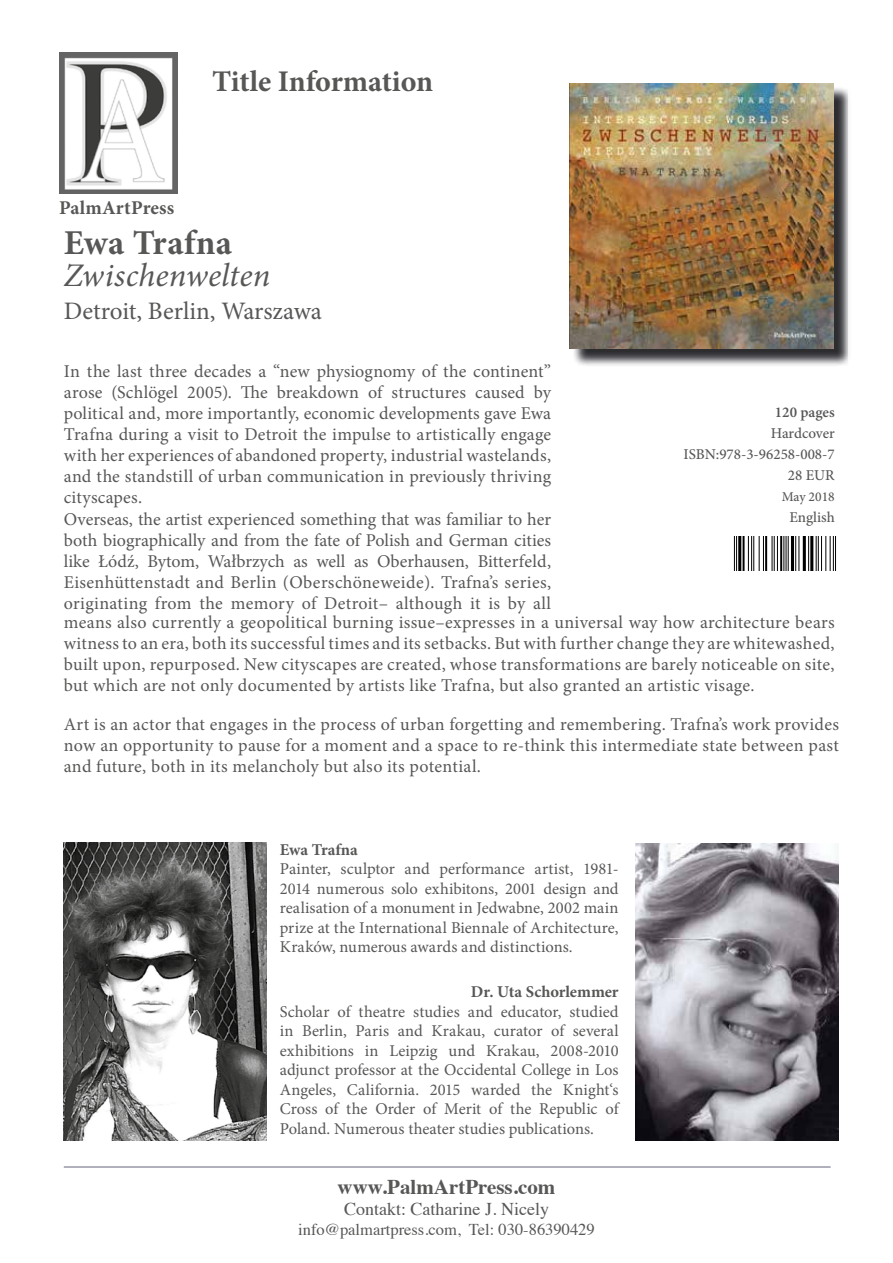
<style>
.page{position:relative;width:893px;height:1263px;background:#fff}
.page>*{position:absolute;margin:0;border:0;box-sizing:border-box;transform-origin:0 0}
.t1{font:700 34.95px "Minion Pro";letter-spacing:.01em;color:#575756}
.t2{font:italic 33px "Minion Pro";letter-spacing:.005em;color:#575756}
.t3{font:700 30px "Minion Pro";letter-spacing:-.005em;color:#575756}
.t4{font:25.2px "Minion Pro";color:#575756}
.t5{font:700 21px "Times";color:#575756}
.t6{font:700 19.5px "Minion Pro";letter-spacing:.01em;color:#575756}
.t7{font:18px/21px "Minion Pro";letter-spacing:.015em;color:#575756;text-align:justify}
.t8{font:18px "Times";color:#575756}
.t9{font:16.5px/19.5px "Minion Pro";color:#575756;text-align:justify}
.t10{font:16.5px "Times";color:#575756}
.t11{font:700 16.5px "Minion Pro";letter-spacing:-.005em;color:#575756}
.t12{font:500 15px/21px "Minion Pro";color:#575756;text-align:right}
.t13{font:600 15px "Minion Pro";color:#575756}
.t14{font:500 13.5px "Minion Pro";color:#575756}
</style>
<div class="page">
<img style="left:59px;top:53px;width:118px;height:140px">
<div style="left:572px;top:86px;width:276px;height:281px;background:#000;opacity:.75"></div>
<img style="left:570px;top:84px;width:264px;height:264px">
<hr style="left:64px;top:1166px;width:767px;height:1px;background:#61637a">
<img style="left:64px;top:843px;width:203px;height:297px">
<img style="left:635px;top:843px;width:204px;height:297px">
<hr style="left:734px;top:537px;width:1px;height:33px;background:#000">
<hr style="left:736px;top:537px;width:1px;height:33px;background:#000">
<hr style="left:738px;top:537px;width:3px;height:33px;background:#000">
<hr style="left:743px;top:537px;width:1px;height:33px;background:#000">
<hr style="left:748px;top:537px;width:1px;height:33px;background:#000">
<hr style="left:751px;top:537px;width:1px;height:33px;background:#000">
<hr style="left:753px;top:537px;width:1px;height:33px;background:#000">
<hr style="left:759px;top:537px;width:1px;height:33px;background:#000">
<hr style="left:763px;top:537px;width:1px;height:33px;background:#000">
<hr style="left:765px;top:537px;width:2px;height:33px;background:#000">
<hr style="left:772px;top:537px;width:1px;height:33px;background:#000">
<hr style="left:774px;top:537px;width:1px;height:33px;background:#000">
<hr style="left:777px;top:537px;width:1px;height:33px;background:#000">
<hr style="left:780px;top:537px;width:2px;height:33px;background:#000">
<hr style="left:783px;top:537px;width:1px;height:33px;background:#000">
<hr style="left:786px;top:537px;width:1px;height:33px;background:#000">
<hr style="left:788px;top:537px;width:1px;height:33px;background:#000">
<hr style="left:791px;top:537px;width:3px;height:33px;background:#000">
<hr style="left:795px;top:537px;width:1px;height:33px;background:#000">
<hr style="left:798px;top:537px;width:1px;height:33px;background:#000">
<hr style="left:803px;top:537px;width:3px;height:33px;background:#000">
<hr style="left:808px;top:537px;width:1px;height:33px;background:#000">
<hr style="left:810px;top:537px;width:3px;height:33px;background:#000">
<hr style="left:816px;top:537px;width:1px;height:33px;background:#000">
<hr style="left:818px;top:537px;width:1px;height:33px;background:#000">
<hr style="left:821px;top:537px;width:1px;height:33px;background:#000">
<hr style="left:825px;top:537px;width:1px;height:33px;background:#000">
<hr style="left:830px;top:537px;width:1px;height:33px;background:#000">
<hr style="left:833px;top:537px;width:1px;height:33px;background:#000">
<hr style="left:835px;top:537px;width:1px;height:33px;background:#000">
<h3 class="t3" style="left:212px;top:60px;width:223px">Title Information</h3>
<p class="t6" style="left:59px;top:194px;width:117px">PalmArtPress</p>
<h1 class="t1" style="left:64px;top:219px;width:170px">Ewa Trafna</h1>
<h2 class="t2" style="left:64px;top:253px;width:208px">Zwischenwelten</h2>
<h3 class="t4" style="left:64px;top:294px;width:260px">Detroit, Berlin, Warszawa</h3>
<p class="t7" style="left:64px;top:361px;width:489px">In the last three decades a “new physiognomy of the continent” arose (Schlögel 2005). The breakdown of structures caused by political and, more importantly, economic developments gave Ewa Trafna during a visit to Detroit the impulse to artistically engage with her experiences of abandoned property, industrial wastelands, and the standstill of urban communication in previously thriving cityscapes.</p>
<p class="t13" style="left:775px;top:402px;width:61px">120 pages</p>
<p class="t12" style="left:684px;top:423px;width:153px">Hardcover<br>ISBN:978-3-96258-008-7<br>28 EUR</p>
<p class="t14" style="left:782px;top:487px;width:54px">May 2018</p>
<p class="t12" style="left:789px;top:507px;width:47px">English</p>
<p class="t7" style="left:64px;top:509px;width:489px">Overseas, the artist experienced something that was familiar to her both biographically and from the fate of Polish and German cities like Łódź, Bytom, Wałbrzych as well as Oberhausen, Bitterfeld, Eisenhüttenstadt and Berlin (Oberschöneweide). Trafna’s series, originating from the memory of Detroit– although it is by all</p>
<p class="t7" style="left:64px;top:612px;width:772px">means also currently a geopolitical burning issue–expresses in a universal way how architecture bears witness to an era, both its successful times and its setbacks. But with further change they are whitewashed, built upon, repurposed. New cityscapes are created, whose transformations are barely noticeable on site, but which are not only documented by artists like Trafna, but also granted an artistic visage.</p>
<p class="t7" style="left:64px;top:714px;width:777px">Art is an actor that engages in the process of urban forgetting and remembering. Trafna’s work provides now an opportunity to pause for a moment and a space to re-think this intermediate state between past and future, both in its melancholy but also its potential.</p>
<p class="t11" style="left:280px;top:838px;width:80px">Ewa Trafna</p>
<p class="t9" style="left:280px;top:859px;width:340px">Painter, sculptor and performance artist, 1981- 2014 numerous solo exhibitons, 2001 design and realisation of a monument in Jedwabne, 2002 main prize at the International Biennale of Architecture, Kraków, numerous awards and distinctions.</p>
<p class="t11" style="left:471px;top:980px;width:149px">Dr. Uta Schorlemmer</p>
<p class="t9" style="left:280px;top:1002px;width:340px">Scholar of theatre studies and educator, studied in Berlin, Paris and Krakau, curator of several exhibitions in Leipzig und Krakau, 2008-2010 adjunct professor at the Occidental College in Los Angeles, California. 2015 warded the Knight‘s Cross of the Order of Merit of the Republic of Poland. Numerous theater studies publications.</p>
<p class="t5" style="left:338px;top:1166px;width:219px">www.PalmArtPress.com</p>
<p class="t8" style="left:344px;top:1192px;width:206px">Contakt: Catharine J. Nicely</p>
<p class="t10" style="left:298px;top:1214px;width:298px">info@palmartpress.com, Tel: 030-86390429</p>
</div>
